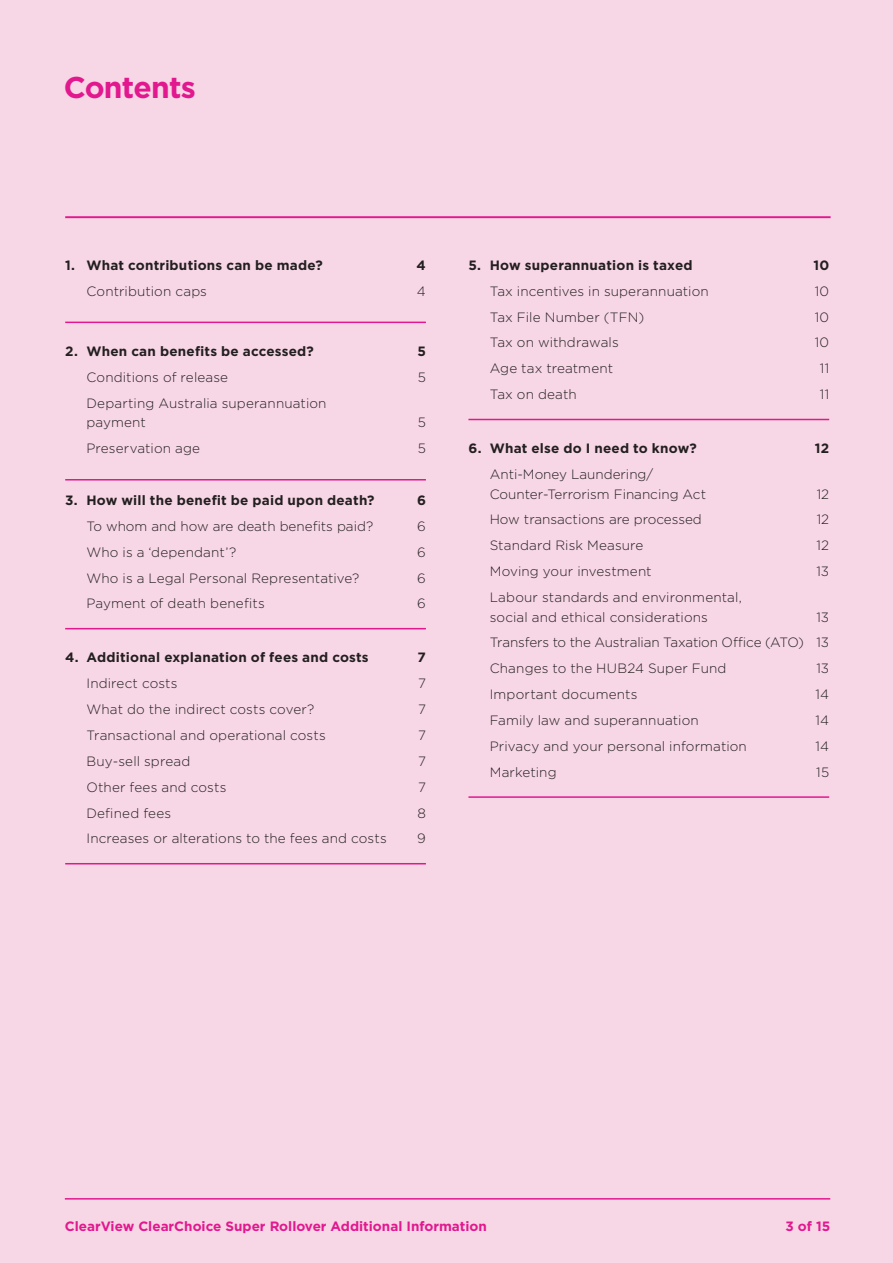
<style>
.page{position:relative;width:893px;height:1263px;background:#f7d6e5}
.page>*{position:absolute;margin:0;border:0;box-sizing:border-box;transform-origin:0 0}
._1_0_Main_heading{font:700 30px "Gotham";letter-spacing:-.025em;color:#e2188f}
._2_0_Body_text{font:300 13.5px/19.5px "Gotham";letter-spacing:.005em;color:#231f20}
._2_0_Body_text-2{font:700 13.5px "Gotham";letter-spacing:.015em;color:#231f20}
.t1{font:700 13.5px "Gotham";color:#e2188f}
._2_0_Body_text-3{font:300 13.5px "Gotham";letter-spacing:-.015em;color:#231f20}
</style>
<div class="page">
<hr style="left:0;top:0;width:893px;height:1px;background:#e2188f">
<hr style="left:65px;top:216px;width:766px;height:2px;background:#e2188f">
<hr style="left:65px;top:322px;width:361px;height:1px;background:#e2188f">
<hr style="left:65px;top:479px;width:361px;height:1px;background:#e2188f">
<hr style="left:65px;top:628px;width:361px;height:1px;background:#e2188f">
<hr style="left:65px;top:863px;width:361px;height:1px;background:#e2188f">
<hr style="left:468px;top:419px;width:361px;height:1px;background:#e2188f">
<hr style="left:468px;top:796px;width:361px;height:2px;background:#e2188f">
<hr style="left:65px;top:1198px;width:765px;height:1px;background:#e2188f">
<p class="_1_0_Main_heading" style="left:64px;top:68px;width:134px">Contents</p>
<p class="_2_0_Body_text-2" style="left:65px;top:256px;width:259px">1. What contributions can be made?</p>
<p class="_2_0_Body_text-2" style="left:417px;top:256px;width:11px">4</p>
<p class="_2_0_Body_text" style="left:86px;top:281px;width:122px">Contribution caps</p>
<p class="_2_0_Body_text" style="left:417px;top:281px;width:10px">4</p>
<p class="_2_0_Body_text-2" style="left:65px;top:342px;width:250px">2. When can benefits be accessed?</p>
<p class="_2_0_Body_text-2" style="left:417px;top:342px;width:10px">5</p>
<p class="_2_0_Body_text" style="left:86px;top:367px;width:143px">Conditions of release</p>
<p class="_2_0_Body_text" style="left:418px;top:367px;width:10px">5</p>
<p class="_2_0_Body_text" style="left:86px;top:393px;width:242px">Departing Australia superannuation payment</p>
<p class="_2_0_Body_text" style="left:418px;top:412px;width:10px">5</p>
<p class="_2_0_Body_text" style="left:86px;top:438px;width:115px">Preservation age</p>
<p class="_2_0_Body_text" style="left:418px;top:438px;width:10px">5</p>
<p class="_2_0_Body_text-2" style="left:65px;top:491px;width:311px">3. How will the benefit be paid upon death?</p>
<p class="_2_0_Body_text-2" style="left:417px;top:491px;width:10px">6</p>
<p class="_2_0_Body_text" style="left:86px;top:516px;width:288px">To whom and how are death benefits paid?</p>
<p class="_2_0_Body_text" style="left:417px;top:516px;width:10px">6</p>
<p class="_2_0_Body_text" style="left:86px;top:542px;width:151px">Who is a ‘dependant’?</p>
<p class="_2_0_Body_text" style="left:417px;top:542px;width:10px">6</p>
<p class="_2_0_Body_text" style="left:86px;top:568px;width:274px">Who is a Legal Personal Representative?</p>
<p class="_2_0_Body_text" style="left:417px;top:568px;width:10px">6</p>
<p class="_2_0_Body_text" style="left:86px;top:593px;width:180px">Payment of death benefits</p>
<p class="_2_0_Body_text" style="left:417px;top:593px;width:10px">6</p>
<p class="_2_0_Body_text-2" style="left:65px;top:649px;width:305px">4. Additional explanation of fees and costs</p>
<p class="_2_0_Body_text-2" style="left:418px;top:649px;width:10px">7</p>
<p class="_2_0_Body_text" style="left:86px;top:673px;width:93px">Indirect costs</p>
<p class="_2_0_Body_text" style="left:418px;top:673px;width:9px">7</p>
<p class="_2_0_Body_text" style="left:86px;top:699px;width:229px">What do the indirect costs cover?</p>
<p class="_2_0_Body_text" style="left:418px;top:699px;width:9px">7</p>
<p class="_2_0_Body_text" style="left:86px;top:725px;width:241px">Transactional and operational costs</p>
<p class="_2_0_Body_text" style="left:418px;top:725px;width:9px">7</p>
<p class="_2_0_Body_text" style="left:86px;top:751px;width:105px">Buy-sell spread</p>
<p class="_2_0_Body_text" style="left:418px;top:751px;width:9px">7</p>
<p class="_2_0_Body_text" style="left:86px;top:777px;width:141px">Other fees and costs</p>
<p class="_2_0_Body_text" style="left:418px;top:777px;width:9px">7</p>
<p class="_2_0_Body_text" style="left:86px;top:803px;width:86px">Defined fees</p>
<p class="_2_0_Body_text" style="left:417px;top:803px;width:10px">8</p>
<p class="_2_0_Body_text" style="left:86px;top:828px;width:302px">Increases or alterations to the fees and costs</p>
<p class="_2_0_Body_text" style="left:417px;top:828px;width:10px">9</p>
<p class="_2_0_Body_text-2" style="left:468px;top:256px;width:226px">5. How superannuation is taxed</p>
<p class="_2_0_Body_text-2" style="left:813px;top:256px;width:17px">10</p>
<p class="_2_0_Body_text" style="left:490px;top:281px;width:221px">Tax incentives in superannuation</p>
<p class="_2_0_Body_text" style="left:815px;top:281px;width:16px">10</p>
<p class="_2_0_Body_text" style="left:490px;top:307px;width:156px">Tax File Number (TFN)</p>
<p class="_2_0_Body_text" style="left:815px;top:307px;width:16px">10</p>
<p class="_2_0_Body_text" style="left:490px;top:333px;width:130px">Tax on withdrawals</p>
<p class="_2_0_Body_text" style="left:815px;top:333px;width:16px">10</p>
<p class="_2_0_Body_text" style="left:490px;top:358px;width:125px">Age tax treatment</p>
<p class="_2_0_Body_text" style="left:820px;top:358px;width:11px">11</p>
<p class="_2_0_Body_text" style="left:490px;top:384px;width:88px">Tax on death</p>
<p class="_2_0_Body_text" style="left:820px;top:384px;width:11px">11</p>
<p class="_2_0_Body_text-2" style="left:468px;top:439px;width:230px">6. What else do I need to know?</p>
<p class="_2_0_Body_text-2" style="left:815px;top:439px;width:16px">12</p>
<p class="_2_0_Body_text" style="left:490px;top:464px;width:165px">Anti-Money Laundering/</p>
<p class="_2_0_Body_text" style="left:490px;top:484px;width:218px">Counter-Terrorism Financing Act</p>
<p class="_2_0_Body_text" style="left:817px;top:484px;width:14px">12</p>
<p class="_2_0_Body_text" style="left:490px;top:509px;width:214px">How transactions are processed</p>
<p class="_2_0_Body_text" style="left:817px;top:509px;width:14px">12</p>
<p class="_2_0_Body_text" style="left:490px;top:535px;width:155px">Standard Risk Measure</p>
<p class="_2_0_Body_text" style="left:817px;top:535px;width:14px">12</p>
<p class="_2_0_Body_text" style="left:490px;top:561px;width:163px">Moving your investment</p>
<p class="_2_0_Body_text" style="left:816px;top:561px;width:14px">13</p>
<p class="_2_0_Body_text" style="left:490px;top:587px;width:254px">Labour standards and environmental,</p>
<p class="_2_0_Body_text" style="left:490px;top:607px;width:220px">social and ethical considerations</p>
<p class="_2_0_Body_text" style="left:816px;top:607px;width:14px">13</p>
<p class="_2_0_Body_text-3" style="left:490px;top:634px;width:341px">Transfers to the Australian Taxation Office (ATO) 13</p>
<p class="_2_0_Body_text" style="left:490px;top:658px;width:238px">Changes to the HUB24 Super Fund</p>
<p class="_2_0_Body_text" style="left:816px;top:658px;width:14px">13</p>
<p class="_2_0_Body_text" style="left:490px;top:684px;width:149px">Important documents</p>
<p class="_2_0_Body_text" style="left:816px;top:684px;width:15px">14</p>
<p class="_2_0_Body_text" style="left:490px;top:710px;width:211px">Family law and superannuation</p>
<p class="_2_0_Body_text" style="left:816px;top:710px;width:15px">14</p>
<p class="_2_0_Body_text" style="left:490px;top:736px;width:259px">Privacy and your personal information</p>
<p class="_2_0_Body_text" style="left:816px;top:736px;width:15px">14</p>
<p class="_2_0_Body_text" style="left:490px;top:762px;width:68px">Marketing</p>
<p class="_2_0_Body_text" style="left:816px;top:762px;width:14px">15</p>
<p class="t1" style="left:65px;top:1217px;width:423px">ClearView ClearChoice Super Rollover Additional Information</p>
<p class="t1" style="left:785px;top:1217px;width:46px">3 of 15</p>
</div>
